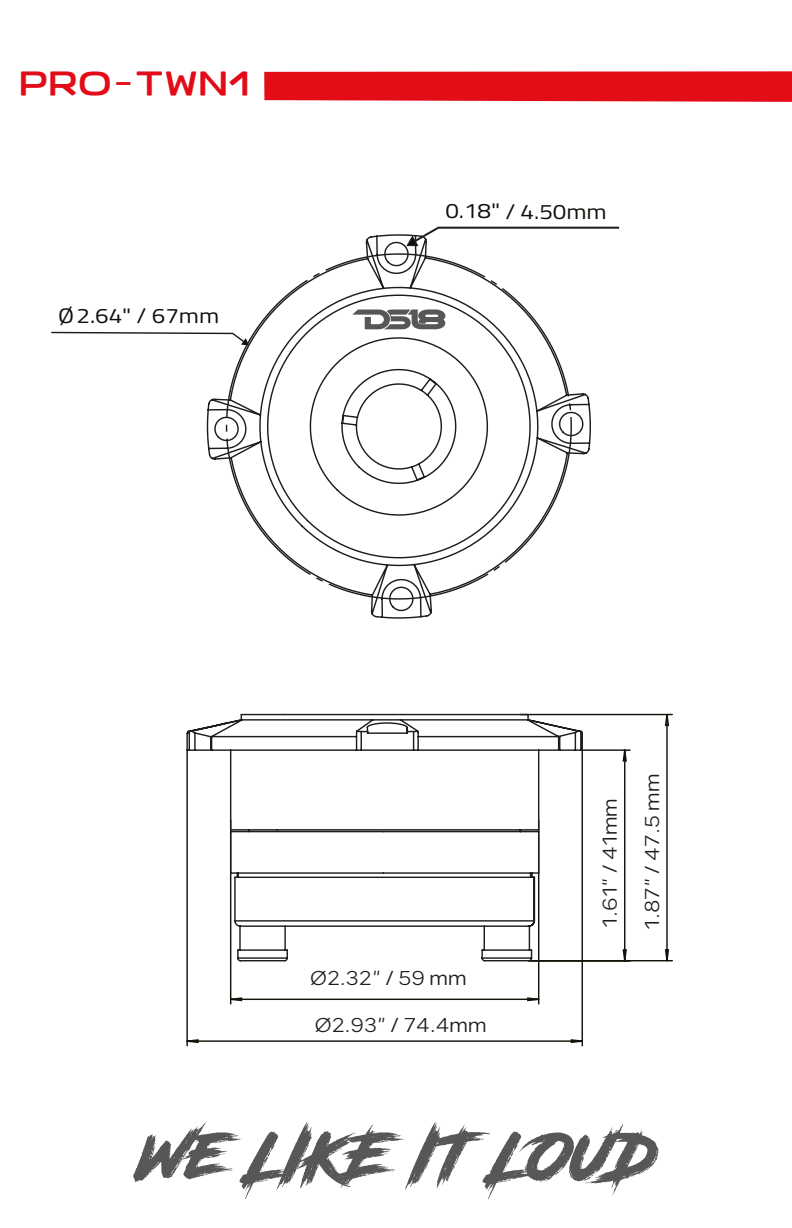
<style>
.page{position:relative;width:792px;height:1228px;background:#fff}
.page>*{position:absolute;margin:0;border:0;box-sizing:border-box;transform-origin:0 0}
.t1{font:64px "Road Rage";color:#585656}
.t2{font:41px "Antaris CF";color:#e20c18}
.t3{font:21px "Titillium Web";letter-spacing:-.005em;color:#12100b;scale:1.15 1}
.t4{font:19.4px/42.2px "Gravity";color:#1d1d1b;scale:1.15 1}
</style>
<div class="page">
<hr style="left:230px;top:819px;width:1px;height:184px;background:#13130a">
<hr style="left:538px;top:819px;width:1px;height:184px;background:#13130a">
<hr style="left:186px;top:750px;width:2px;height:295px;background:#13130a">
<hr style="left:582px;top:750px;width:1px;height:295px;background:#13130a">
<hr style="left:520px;top:713px;width:152px;height:2px;background:#13130a">
<hr style="left:529px;top:959px;width:143px;height:2px;background:#13130a">
<hr style="left:582px;top:749px;width:48px;height:1px;background:#13130a">
<svg style="left:186px;top:996px;width:396px;height:47px"></svg>
<svg style="left:622px;top:713px;width:48px;height:249px"></svg>
<svg style="left:186px;top:713px;width:398px;height:249px"></svg>
<svg style="left:51px;top:331px;width:155px;height:3px"></svg>
<svg style="left:206px;top:234px;width:385px;height:385px"></svg>
<svg style="left:406px;top:226px;width:214px;height:20px"></svg>
<svg style="left:264px;top:71px;width:528px;height:31px;background:#e41924"></svg>
<h2 class="t2" style="left:19px;top:64px;width:232px">PRO-TWN1</h2>
<p class="t3" style="left:58px;top:300px;width:142px">Ø2.64" / 67mm</p>
<p class="t3" style="left:445px;top:196px;width:142px">0.18" / 4.50mm</p>
<p class="t4" style="left:310px;top:956px;width:138px">Ø2.32" / 59 mm</p>
<p class="t4" style="left:314px;top:1003px;width:151px">Ø2.93" / 74.4mm</p>
<p class="t4" style="left:589px;top:930px;width:138px;rotate:-90deg">1.61" / 41mm<br>1.87" / 47.5 mm</p>
<h1 class="t1" style="left:139px;top:1105px;width:519px">We LIKE IT LOUD</h1>
</div>
